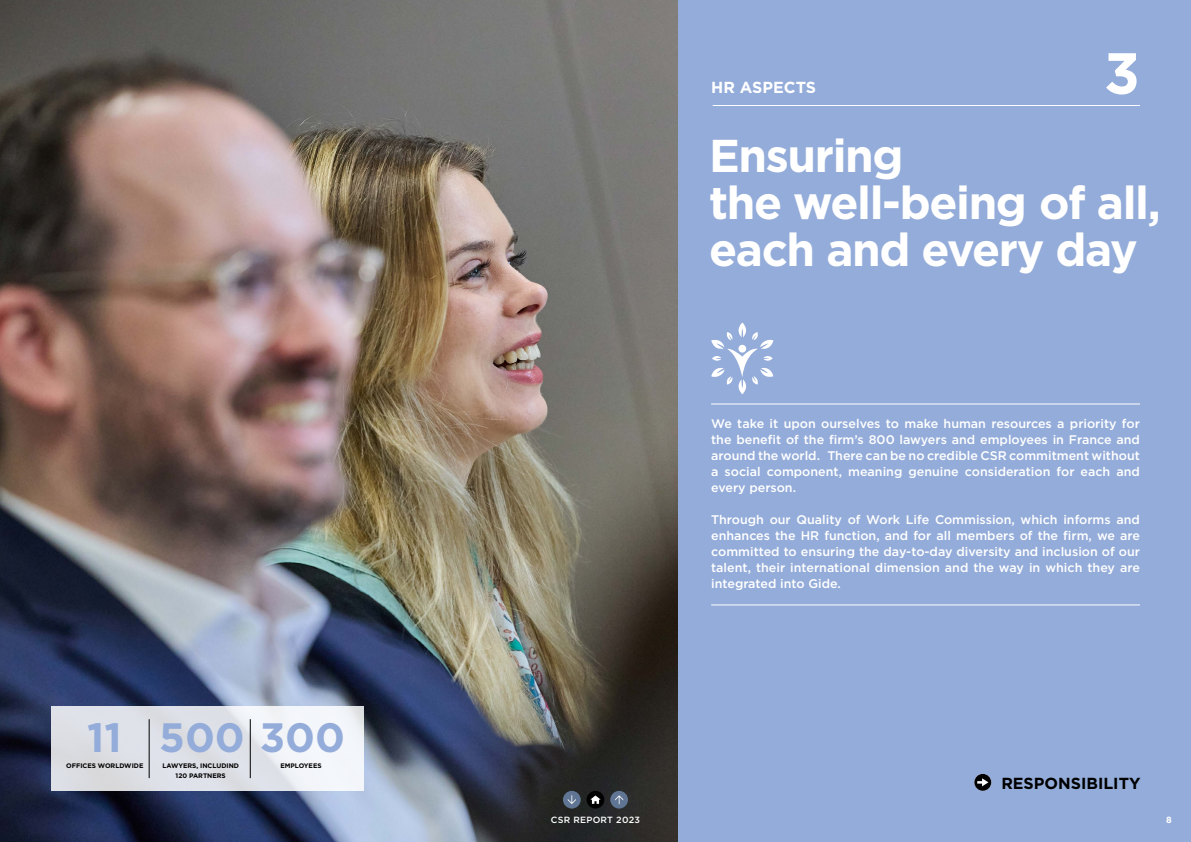
<style>
.page{position:relative;width:1191px;height:842px;background:#fff}
.page>*{position:absolute;margin:0;border:0;box-sizing:border-box;transform-origin:0 0}
.t1{font:700 58px "Gotham";color:#fff}
.t2{font:700 46px/47px "Gotham";letter-spacing:-.03em;color:#fff}
.t3{font:700 41px "Gotham";color:#94acd9}
.t4{font:700 16px "Gotham";color:#000}
.t5{font:700 16px "Gotham";color:#fff}
.t6{font:500 12.5px/16px "Gotham";color:#fff;text-align:justify}
.t7{font:500 9px "Gotham";letter-spacing:.025em;color:#fff}
.t8{font:700 9px "Gotham";color:#fff}
.t9{font:700 6.6px/9.8px "Gotham";color:#000;text-align:center}
</style>
<div class="page">
<img style="left:0;top:0;width:678px;height:842px">
<div style="left:678px;top:0;width:513px;height:842px;background:#94acd9"></div>
<hr style="left:711px;top:404px;width:429px;height:1px;background:#fff">
<hr style="left:711px;top:604px;width:429px;height:1px;background:#fff">
<hr style="left:712px;top:105px;width:428px;height:1px;background:#fff">
<svg style="left:974px;top:774px;width:17px;height:17px"></svg>
<svg style="left:711px;top:322px;width:62px;height:72px"></svg>
<div style="left:51px;top:706px;width:312px;height:85px;background:linear-gradient(to right,#d5d7de,#f1f4f9)"></div>
<hr style="left:149px;top:719px;width:1px;height:59px;background:#000">
<hr style="left:250px;top:719px;width:1px;height:59px;background:#000">
<div style="left:610px;top:791px;width:18px;height:17px;background:#5f7593;border-radius:50%"></div>
<svg style="left:615px;top:795px;width:8px;height:9px"></svg>
<div style="left:563px;top:791px;width:17px;height:17px;background:#5f7593;border-radius:50%"></div>
<svg style="left:568px;top:795px;width:8px;height:9px"></svg>
<div style="left:586px;top:791px;width:18px;height:17px;background:#000;border-radius:50%"></div>
<svg style="left:590px;top:795px;width:10px;height:9px"></svg>
<h3 class="t3" style="left:87px;top:710px;width:259px">11 500 300</h3>
<p class="t9" style="left:162px;top:761px;width:78px">LAWYERS, INCLUDIND<br>120 PARTNERS</p>
<p class="t9" style="left:66px;top:761px;width:79px">OFFICES WORLDWIDE</p>
<p class="t9" style="left:280px;top:761px;width:43px">EMPLOYEES</p>
<p class="t5" style="left:711px;top:77px;width:106px">HR ASPECTS</p>
<h1 class="t1" style="left:1104px;top:35px;width:38px">3</h1>
<h2 class="t2" style="left:709px;top:132px;width:453px">Ensuring<br>the well-being of all, each and every day</h2>
<p class="t6" style="left:711px;top:415px;width:430px">We take it upon ourselves to make human resources a priority for the benefit of the firm’s 800 lawyers and employees in France and around the world. There can be no credible CSR commitment without a social component, meaning genuine consideration for each and every person.</p>
<p class="t6" style="left:711px;top:511px;width:430px">Through our Quality of Work Life Commission, which informs and enhances the HR function, and for all members of the firm, we are committed to ensuring the day-to-day diversity and inclusion of our talent, their international dimension and the way in which they are integrated into Gide.</p>
<p class="t4" style="left:1001px;top:773px;width:141px">RESPONSIBILITY</p>
<p class="t7" style="left:551px;top:814px;width:90px">CSR REPORT 2023</p>
<p class="t8" style="left:1166px;top:814px;width:7px">8</p>
</div>
